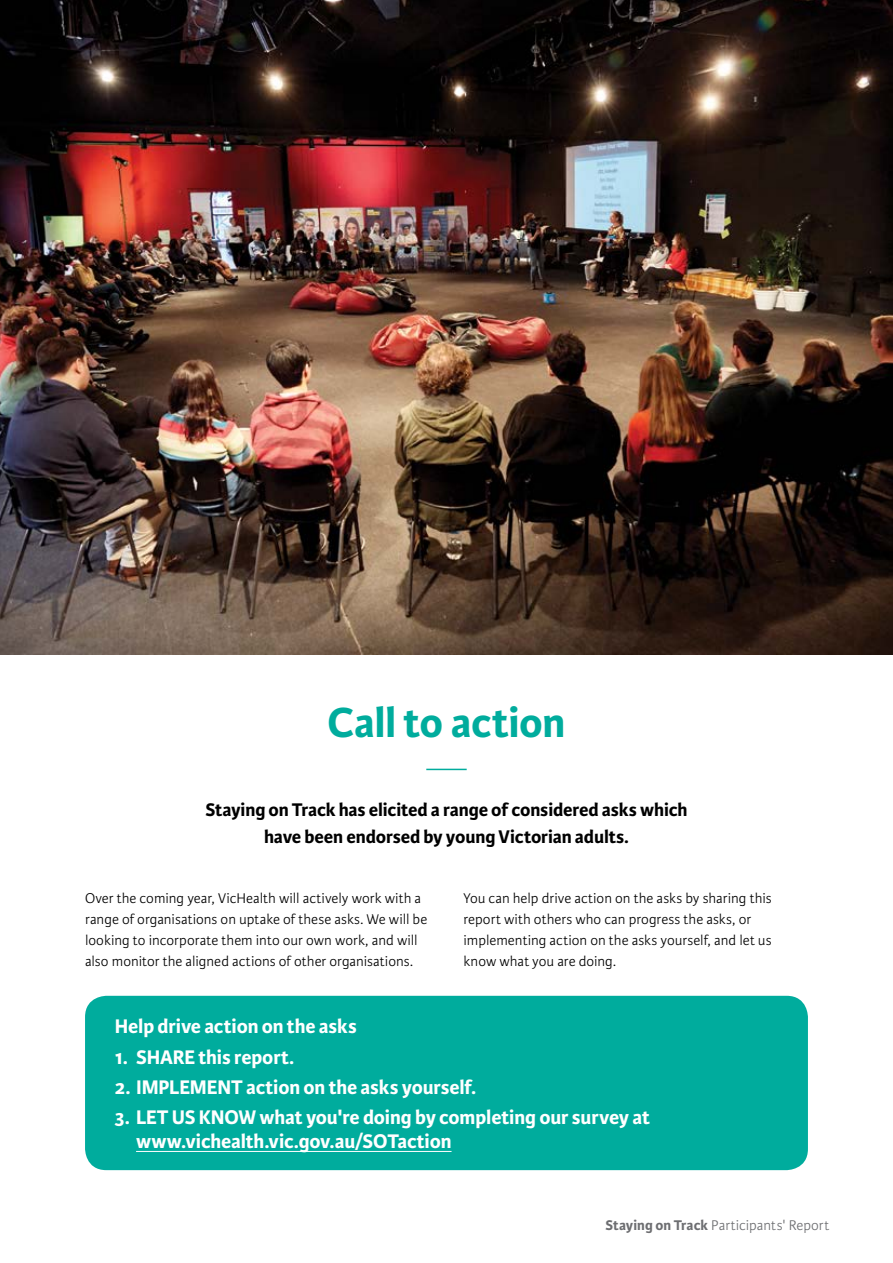
<style>
.page{position:relative;width:893px;height:1263px;background:#fff}
.page>*{position:absolute;margin:0;border:0;box-sizing:border-box;transform-origin:0 0}
.t1{font:700 44.55px "Karmina Sans";letter-spacing:-.005em;color:#00ac9d}
.t2{font:700 21px/24px "Karmina Sans";letter-spacing:-.005em;color:#fff}
.t3{font:700 19.5px/27px "Karmina Sans";letter-spacing:-.005em;color:#000;text-align:center}
.t4{font:300 15px/21px "Karmina Sans";color:#000}
.t5{font:300 15px "Karmina Sans";letter-spacing:.005em;color:#6d6e71}
.s1{font-weight:700}
</style>
<div class="page">
<hr style="left:426px;top:769px;width:41px;height:1px;background:#00ac9d">
<div style="left:85px;top:996px;width:723px;height:174px;background:#00ac9d;border-radius:21px"></div>
<hr style="left:136px;top:1151px;width:316px;height:1px;background:#fff">
<img style="left:0;top:0;width:893px;height:655px">
<h1 class="t1" style="left:327px;top:697px;width:240px">Call to action</h1>
<h3 class="t3" style="left:205px;top:797px;width:484px">Staying on Track has elicited a range of considered asks which have been endorsed by young Victorian adults.</h3>
<p class="t4" style="left:85px;top:887px;width:344px">Over the coming year, VicHealth will actively work with a range of organisations on uptake of these asks. We will be looking to incorporate them into our own work, and will also monitor the aligned actions of other organisations.</p>
<p class="t4" style="left:463px;top:887px;width:310px">You can help drive action on the asks by sharing this report with others who can progress the asks, or implementing action on the asks yourself, and let us know what you are doing.</p>
<h2 class="t2" style="left:115px;top:1015px;width:243px">Help drive action on the asks</h2>
<h2 class="t2" style="left:115px;top:1045px;width:181px">1. SHARE this report.</h2>
<h2 class="t2" style="left:115px;top:1075px;width:363px">2. IMPLEMENT action on the asks yourself.</h2>
<h2 class="t2" style="left:136px;top:1106px;width:515px;text-indent:-21px">3. LET US KNOW what you're doing by completing our survey at www.vichealth.vic.gov.au/SOTaction</h2>
<p class="t5" style="left:605px;top:1217px;width:225px"><span class="s1">Staying on Track</span> Participants' Report</p>
</div>
